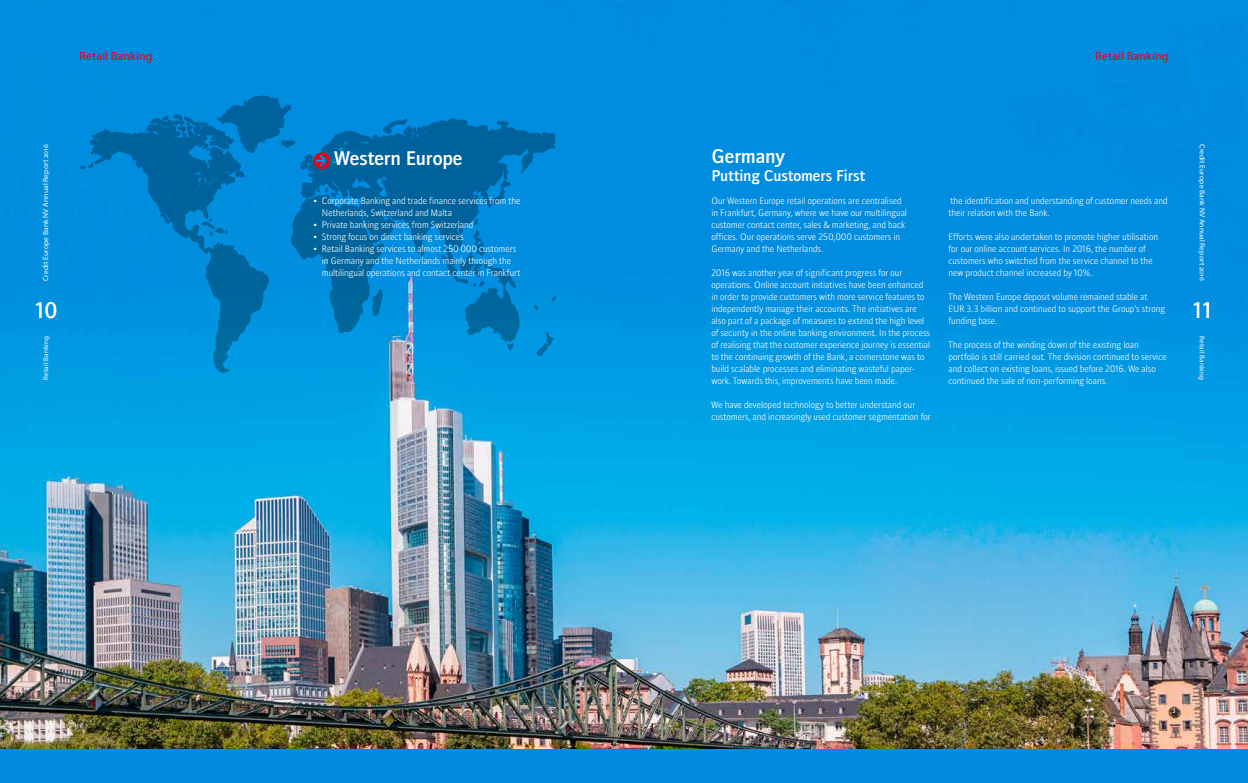
<style>
.page{position:relative;width:1248px;height:783px;background:#fff}
.page>*{position:absolute;margin:0;border:0;box-sizing:border-box;transform-origin:0 0}
.t1{font:24px "Myriad Pro";color:#fff}
.t2{font:19px "Doradani Sb";letter-spacing:-.01em;color:#fff}
.t3{font:15px "Doradani Sb";color:#fff}
.t4{font:12px "Myriad Pro";letter-spacing:.015em;color:#e30613}
.t5{font:9px/12px "Doradani Lt";color:#fff}
.t6{font:7.5px "Myriad Pro";letter-spacing:.015em;color:#fff}
.t7{font:7px "Myriad Pro";letter-spacing:.02em;color:#fff}
</style>
<div class="page">
<img style="left:0;top:0;width:1247px;height:749px">
<svg style="left:80px;top:95px;width:476px;height:278px;background:#0282c9"></svg>
<svg style="left:313px;top:152px;width:17px;height:17px"></svg>
<div style="left:0;top:749px;width:1247px;height:33px;background:#008bdc"></div>
<h3 class="t4" style="left:79px;top:49px;width:75px">Retail Banking</h3>
<h3 class="t4" style="left:1095px;top:49px;width:75px">Retail Banking</h3>
<p class="t6" style="left:1206px;top:144px;width:138px;rotate:90deg">Credit Europe Bank NV Annual Report 2016</p>
<p class="t6" style="left:41px;top:281px;width:138px;rotate:-90deg">Credit Europe Bank NV Annual Report 2016</p>
<h2 class="t2" style="left:711px;top:145px;width:75px">Germany</h2>
<h3 class="t3" style="left:711px;top:167px;width:155px">Putting Customers First</h3>
<p class="t5" style="left:711px;top:195px;width:197px">Our Western Europe retail operations are centralised in Frankfurt, Germany, where we have our multilingual customer contact center, sales &amp; marketing, and back offices. Our operations serve 250,000 customers in Germany and the Netherlands.</p>
<p class="t5" style="left:711px;top:267px;width:220px">2016 was another year of significant progress for our operations. Online account initiatives have been enhanced in order to provide customers with more service features to independently manage their accounts. The initiatives are also part of a package of measures to extend the high level of security in the online banking environment. In the process of realising that the customer experience journey is essential to the continuing growth of the Bank, a cornerstone was to build scalable processes and eliminating wasteful paper&shy;work. Towards this, improvements have been made.</p>
<p class="t5" style="left:711px;top:399px;width:221px">We have developed technology to better understand our customers, and increasingly used customer segmentation for</p>
<h2 class="t2" style="left:334px;top:147px;width:129px">Western Europe</h2>
<p class="t5" style="left:322px;top:195px;width:200px;text-indent:-9px">• Corporate Banking and trade finance services from the<br>Netherlands, Switzerland and Malta</p>
<p class="t5" style="left:313px;top:219px;width:161px">• Private banking services from Switzerland</p>
<p class="t5" style="left:313px;top:231px;width:152px">• Strong focus on direct banking services</p>
<p class="t5" style="left:322px;top:243px;width:200px;text-indent:-9px">• Retail Banking services to almost 250 000 customers in Germany and the Netherlands mainly through the multilingual operations and contact center in Frankfurt</p>
<p class="t5" style="left:948px;top:195px;width:221px">the identification and understanding of customer needs and their relation with the Bank.</p>
<p class="t5" style="left:948px;top:231px;width:211px">Efforts were also undertaken to promote higher utilisation for our online account services. In 2016, the number of customers who switched from the service channel to the new product channel increased by 10%.</p>
<p class="t5" style="left:948px;top:291px;width:218px">The Western Europe deposit volume remained stable at<br>EUR 3.3 billion and continued to support the Group’s strong funding base.</p>
<p class="t5" style="left:948px;top:339px;width:220px">The process of the winding down of the existing loan portfolio is still carried out. The division continued to service and collect on existing loans, issued before 2016. We also continued the sale of non-performing loans.</p>
<h1 class="t1" style="left:34px;top:295px;width:25px">10</h1>
<h1 class="t1" style="left:1191px;top:295px;width:23px">11</h1>
<p class="t7" style="left:41px;top:379px;width:45px;rotate:-90deg">Retail Banking</p>
<p class="t7" style="left:1206px;top:336px;width:45px;rotate:90deg">Retail Banking</p>
</div>
